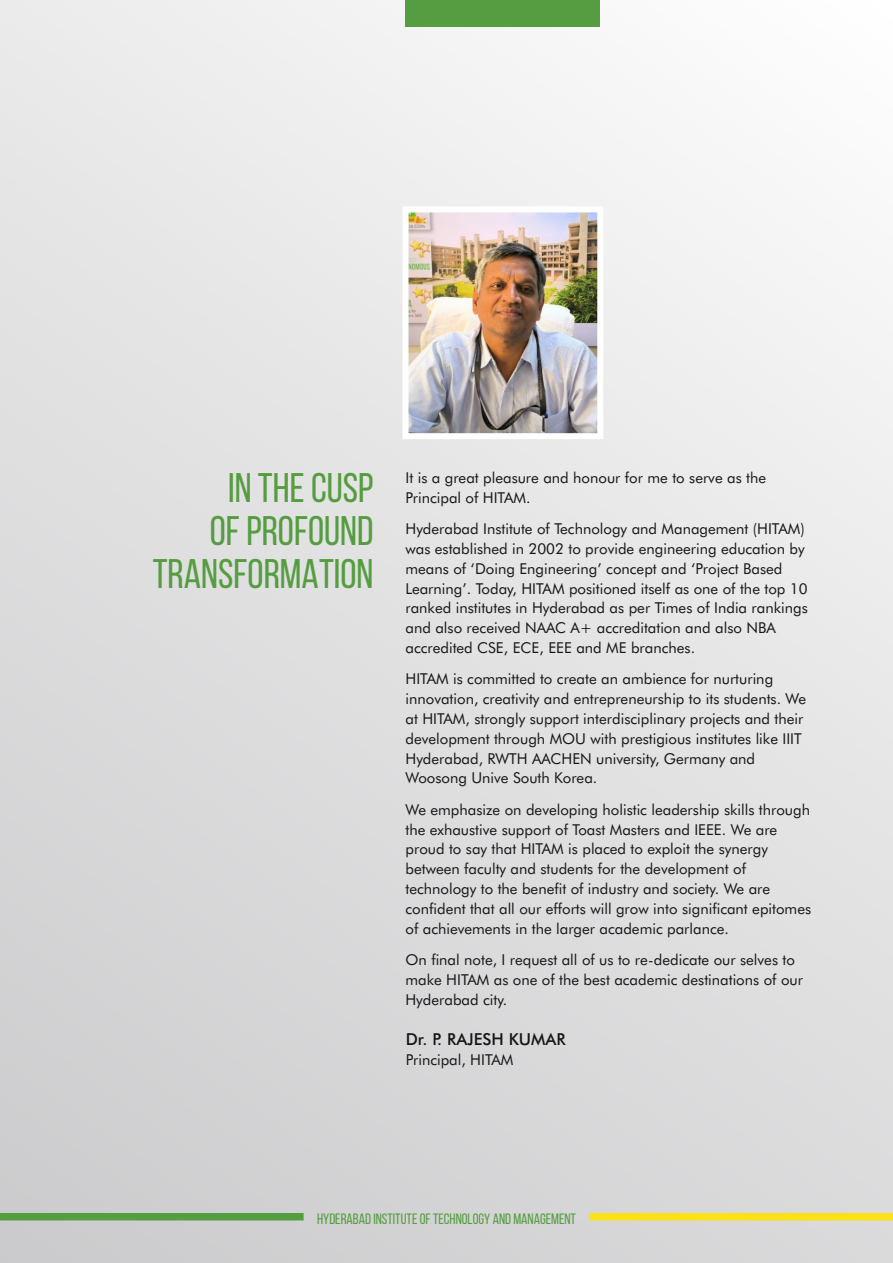
<style>
.page{position:relative;width:893px;height:1263px;background:#fff}
.page>*{position:absolute;margin:0;border:0;box-sizing:border-box;transform-origin:0 0}
.t1{font:41.25px/42.8px "Bebas Neue";color:#559d40;text-align:right}
.t2{font:500 16.5px "Futura BT";color:#151616}
.t3{font:15px/19.8px "Futura BT";color:#151616}
.t4{font:15px "Bebas Neue";color:#559d40}
</style>
<div class="page">
<div style="left:0;top:0;width:893px;height:1263px;background:linear-gradient(to bottom,#f4f4f4,#d1d1d3)"></div>
<div style="left:405px;top:0;width:195px;height:27px;background:#559d40"></div>
<img style="left:409px;top:213px;width:187px;height:219px">
<div style="left:402px;top:206px;width:201px;height:233px;border:6px solid #fff"></div>
<div style="left:0;top:1213px;width:304px;height:7px;background:#559d40"></div>
<div style="left:589px;top:1213px;width:304px;height:7px;background:#fbe116"></div>
<h1 class="t1" style="left:153px;top:470px;width:222px">IN THE CUSP<br>OF PROFOUND<br>TRANSFORMATION</h1>
<p class="t3" style="left:405px;top:469px;width:362px">It is a great pleasure and honour for me to serve as the<br>Principal of HITAM.</p>
<p class="t3" style="left:405px;top:520px;width:404px">Hyderabad Institute of Technology and Management (HITAM) was established in 2002 to provide engineering education by means of ‘Doing Engineering’ concept and ‘Project Based Learning’. Today, HITAM positioned itself as one of the top 10 ranked institutes in Hyderabad as per Times of India rankings and also received NAAC A+ accreditation and also NBA accredited CSE, ECE, EEE and ME branches.</p>
<p class="t3" style="left:405px;top:671px;width:402px">HITAM is committed to create an ambience for nurturing innovation, creativity and entrepreneurship to its students. We at HITAM, strongly support interdisciplinary projects and their development through MOU with prestigious institutes like IIIT Hyderabad, RWTH AACHEN university, Germany and Woosong Unive South Korea.</p>
<p class="t3" style="left:405px;top:801px;width:407px">We emphasize on developing holistic leadership skills through the exhaustive support of Toast Masters and IEEE. We are proud to say that HITAM is placed to exploit the synergy between faculty and students for the development of technology to the benefit of industry and society. We are confident that all our efforts will grow into significant epitomes of achievements in the larger academic parlance.</p>
<p class="t3" style="left:405px;top:951px;width:399px">On final note, I request all of us to re-dedicate our selves to make HITAM as one of the best academic destinations of our<br>Hyderabad city.</p>
<p class="t2" style="left:406px;top:1032px;width:161px">Dr. P. RAJESH KUMAR</p>
<p class="t3" style="left:406px;top:1051px;width:109px">Principal, HITAM</p>
<p class="t4" style="left:317px;top:1213px;width:260px">HYDERABAD INSTITUTE OF TECHNOLOGY AND MANAGEMENT</p>
</div>
